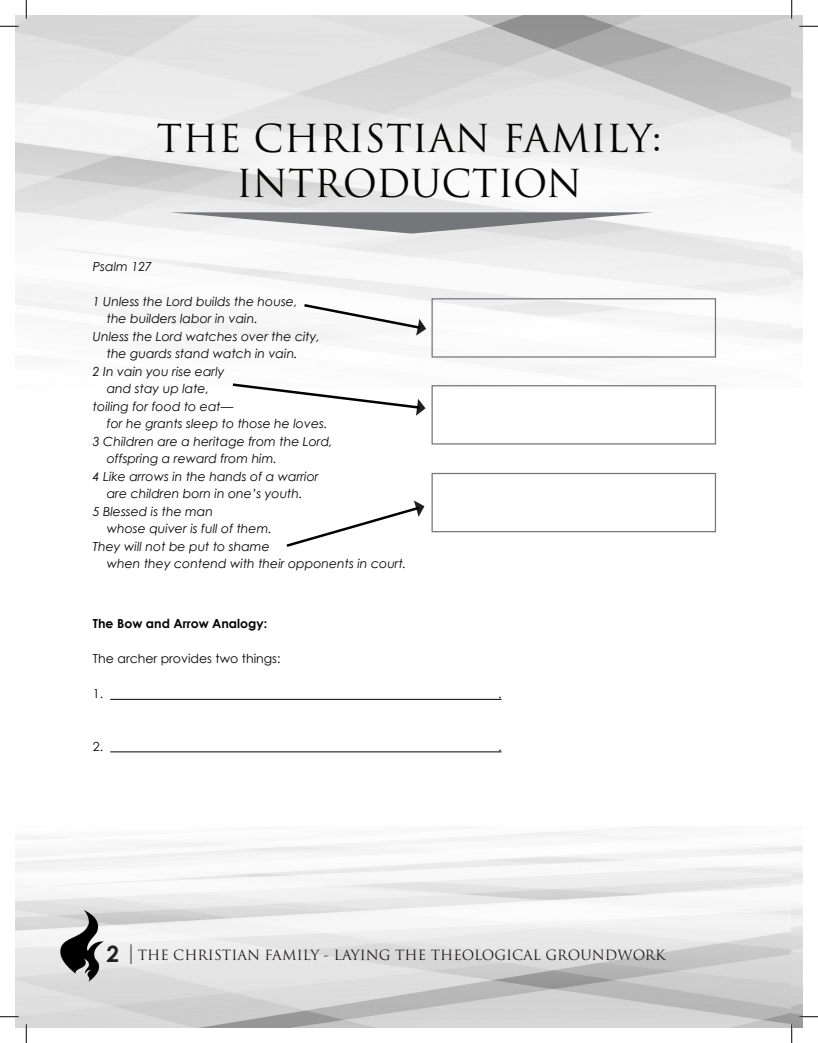
<style>
.page{position:relative;width:818px;height:1043px;background:#fff}
.page>*{position:absolute;margin:0;border:0;box-sizing:border-box;transform-origin:0 0}
.t1{font:37.5px "Trajan Pro";color:#040503}
.t2{font:13.75px "Trajan Pro";color:#231f20}
.t3{font:italic 12.5px "Century Gothic";color:#040503}
.t4{font:12.5px "Century Gothic";color:#040503}
.t5{font:700 12.5px "Century Gothic";color:#040503}
.s1{font-family:"Century Gothic";font-weight:700;font-size:22.5px}
.s2{font-family:"Century Gothic";font-weight:700;font-size:21.25px;color:#757679}
</style>
<div class="page">
<img style="left:15px;top:15px;width:787px;height:1012px">
<svg style="left:169px;top:212px;width:484px;height:21px"></svg>
<hr style="left:110px;top:699px;width:391px;height:1px;background:#040503">
<hr style="left:110px;top:751px;width:391px;height:1px;background:#040503">
<div style="left:431px;top:298px;width:285px;height:59px;border:1px solid #757679"></div>
<div style="left:431px;top:385px;width:285px;height:59px;border:1px solid #757679"></div>
<div style="left:431px;top:473px;width:285px;height:59px;border:1px solid #757679"></div>
<svg style="left:301px;top:302px;width:125px;height:33px"></svg>
<svg style="left:284px;top:500px;width:140px;height:49px"></svg>
<svg style="left:230px;top:382px;width:195px;height:34px"></svg>
<svg style="left:0;top:25px;width:19px;height:2px"></svg>
<svg style="left:799px;top:25px;width:19px;height:2px"></svg>
<svg style="left:0;top:1015px;width:19px;height:2px"></svg>
<svg style="left:799px;top:1015px;width:19px;height:2px"></svg>
<svg style="left:25px;top:0;width:2px;height:19px"></svg>
<svg style="left:25px;top:1024px;width:2px;height:18px"></svg>
<svg style="left:790px;top:0;width:2px;height:19px"></svg>
<svg style="left:790px;top:1024px;width:2px;height:18px"></svg>
<p class="t1" style="left:156px;top:114px;width:506px">THE CHRISTIAN FAMILY:</p>
<p class="t1" style="left:236px;top:159px;width:347px">INTRODUCTION</p>
<p class="t3" style="left:93px;top:258px;width:61px">Psalm 127</p>
<p class="t3" style="left:93px;top:293px;width:206px">1 Unless the Lord builds the house,</p>
<p class="t3" style="left:107px;top:311px;width:152px">the builders labor in vain.</p>
<p class="t3" style="left:93px;top:328px;width:229px">Unless the Lord watches over the city,</p>
<p class="t3" style="left:107px;top:346px;width:192px">the guards stand watch in vain.</p>
<p class="t3" style="left:93px;top:363px;width:133px">2 In vain you rise early</p>
<p class="t3" style="left:107px;top:381px;width:104px">and stay up late,</p>
<p class="t3" style="left:93px;top:398px;width:142px">toiling for food to eat—</p>
<p class="t3" style="left:107px;top:416px;width:222px">for he grants sleep to those he loves.</p>
<p class="t3" style="left:93px;top:433px;width:241px">3 Children are a heritage from the Lord,</p>
<p class="t3" style="left:107px;top:451px;width:172px">offspring a reward from him.</p>
<p class="t3" style="left:93px;top:468px;width:227px">4 Like arrows in the hands of a warrior</p>
<p class="t3" style="left:107px;top:486px;width:197px">are children born in one’s youth.</p>
<p class="t3" style="left:93px;top:503px;width:122px">5 Blessed is the man</p>
<p class="t3" style="left:107px;top:521px;width:167px">whose quiver is full of them.</p>
<p class="t3" style="left:93px;top:538px;width:178px">They will not be put to shame</p>
<p class="t3" style="left:107px;top:556px;width:301px">when they contend with their opponents in court.</p>
<p class="t5" style="left:93px;top:615px;width:176px">The Bow and Arrow Analogy:</p>
<p class="t4" style="left:93px;top:651px;width:189px">The archer provides two things:</p>
<p class="t4" style="left:93px;top:686px;width:12px">1.</p>
<p class="t4" style="left:498px;top:686px;width:5px">.</p>
<p class="t4" style="left:93px;top:738px;width:12px">2.</p>
<p class="t4" style="left:498px;top:738px;width:5px">.</p>
<p class="t2" style="left:106px;top:946px;width:560px"><span class="s1">2</span> <span class="s2">|</span>THE CHRISTIAN FAMILY - LAYING THE THEOLOGICAL GROUNDWORK</p>
</div>
